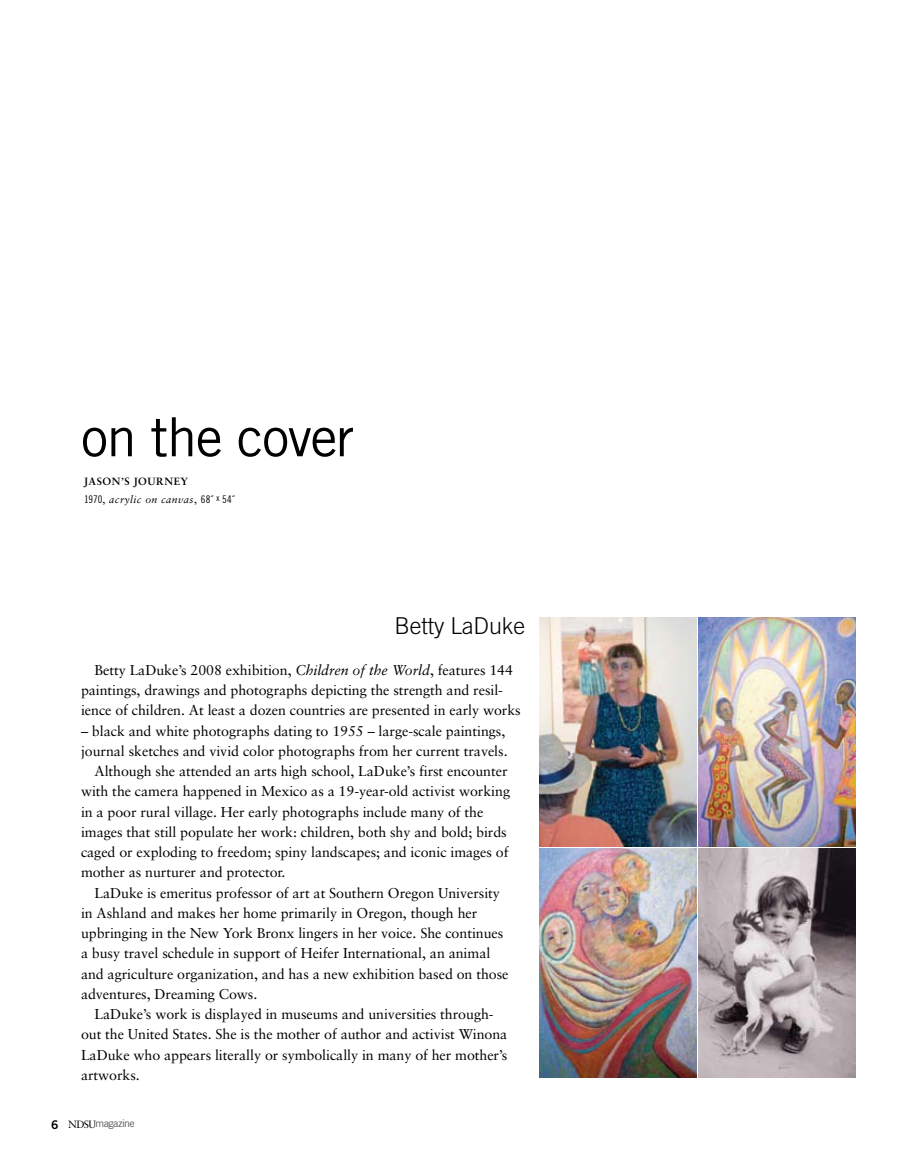
<style>
.page{position:relative;width:918px;height:1175px;background:#fff}
.page>*{position:absolute;margin:0;border:0;box-sizing:border-box;transform-origin:0 0}
.t1{font:54px "Trade Gothic";color:#000}
.t2{font:300 23.25px "Trade Gothic";letter-spacing:-.005em;color:#000}
.t3{font:14.25px/20.2px "Sabon";letter-spacing:-.005em;color:#000}
.t4{font:italic 10.5px/18px "Sabon";letter-spacing:.04em;color:#000}
.t5{font:10.5px "Trade Gothic";color:#58595b}
.s1{font-weight:700;font-style:normal}
.s2{font-family:"Trade Gothic Cond Eighteen";font-style:normal}
.s3{font-style:normal}
.s4{font-family:"Trade Gothic Cond Eighteen";font-style:normal;font-size:9px}
.s5{font-style:italic}
.s6{font-family:"Trade Gothic Bold Two";font-size:12px;color:#000}
.s7{font-family:"Sabon";color:#000}
</style>
<div class="page">
<img style="left:540px;top:617px;width:157px;height:229px">
<img style="left:699px;top:617px;width:157px;height:229px">
<img style="left:540px;top:848px;width:157px;height:229px">
<img style="left:699px;top:848px;width:157px;height:229px">
<h1 class="t1" style="left:81px;top:404px;width:275px">on the cover</h1>
<p class="t4" style="left:84px;top:472px;width:152px"><span class="s1">JASON’S JOURNEY<br></span><span class="s2">1970</span><span class="s3">,</span> acrylic on canvas<span class="s3">,</span> <span class="s2">68˝</span> <span class="s4">x</span> <span class="s2">54˝</span></p>
<h2 class="t2" style="left:394px;top:612px;width:132px">Betty LaDuke</h2>
<p class="t3" style="left:81px;top:659px;width:441px;text-indent:13px">Betty LaDuke’s 2008 exhibition, <span class="s5">Children of the World</span>, features 144 paintings, drawings and photographs depicting the strength and resil&shy;ience of children. At least a dozen countries are presented in early works</p>
<p class="t3" style="left:81px;top:720px;width:426px">– black and white photographs dating to 1955 – large-scale paintings,</p>
<p class="t3" style="left:81px;top:740px;width:428px">journal sketches and vivid color photographs from her current travels.</p>
<p class="t3" style="left:94px;top:761px;width:415px">Although she attended an arts high school, LaDuke’s first encounter</p>
<p class="t3" style="left:81px;top:781px;width:431px">with the camera happened in Mexico as a 19-year-old activist working</p>
<p class="t3" style="left:81px;top:801px;width:404px">in a poor rural village. Her early photographs include many of the</p>
<p class="t3" style="left:81px;top:821px;width:427px">images that still populate her work: children, both shy and bold; birds</p>
<p class="t3" style="left:81px;top:842px;width:429px">caged or exploding to freedom; spiny landscapes; and iconic images of</p>
<p class="t3" style="left:81px;top:862px;width:206px">mother as nurturer and protector.</p>
<p class="t3" style="left:94px;top:882px;width:407px">LaDuke is emeritus professor of art at Southern Oregon University</p>
<p class="t3" style="left:81px;top:902px;width:398px">in Ashland and makes her home primarily in Oregon, though her</p>
<p class="t3" style="left:81px;top:923px;width:424px">upbringing in the New York Bronx lingers in her voice. She continues</p>
<p class="t3" style="left:81px;top:943px;width:411px">a busy travel schedule in support of Heifer International, an animal</p>
<p class="t3" style="left:81px;top:963px;width:429px">and agriculture organization, and has a new exhibition based on those</p>
<p class="t3" style="left:81px;top:983px;width:178px">adventures, Dreaming Cows.</p>
<p class="t3" style="left:94px;top:1004px;width:401px">LaDuke’s work is displayed in museums and universities through-</p>
<p class="t3" style="left:81px;top:1024px;width:428px">out the United States. She is the mother of author and activist Winona</p>
<p class="t3" style="left:81px;top:1044px;width:428px">LaDuke who appears literally or symbolically in many of her mother’s</p>
<p class="t3" style="left:81px;top:1064px;width:60px">artworks.</p>
<p class="t5" style="left:51px;top:1117px;width:85px"><span class="s6">6</span> <span class="s7">NDSU</span>magazine</p>
</div>
